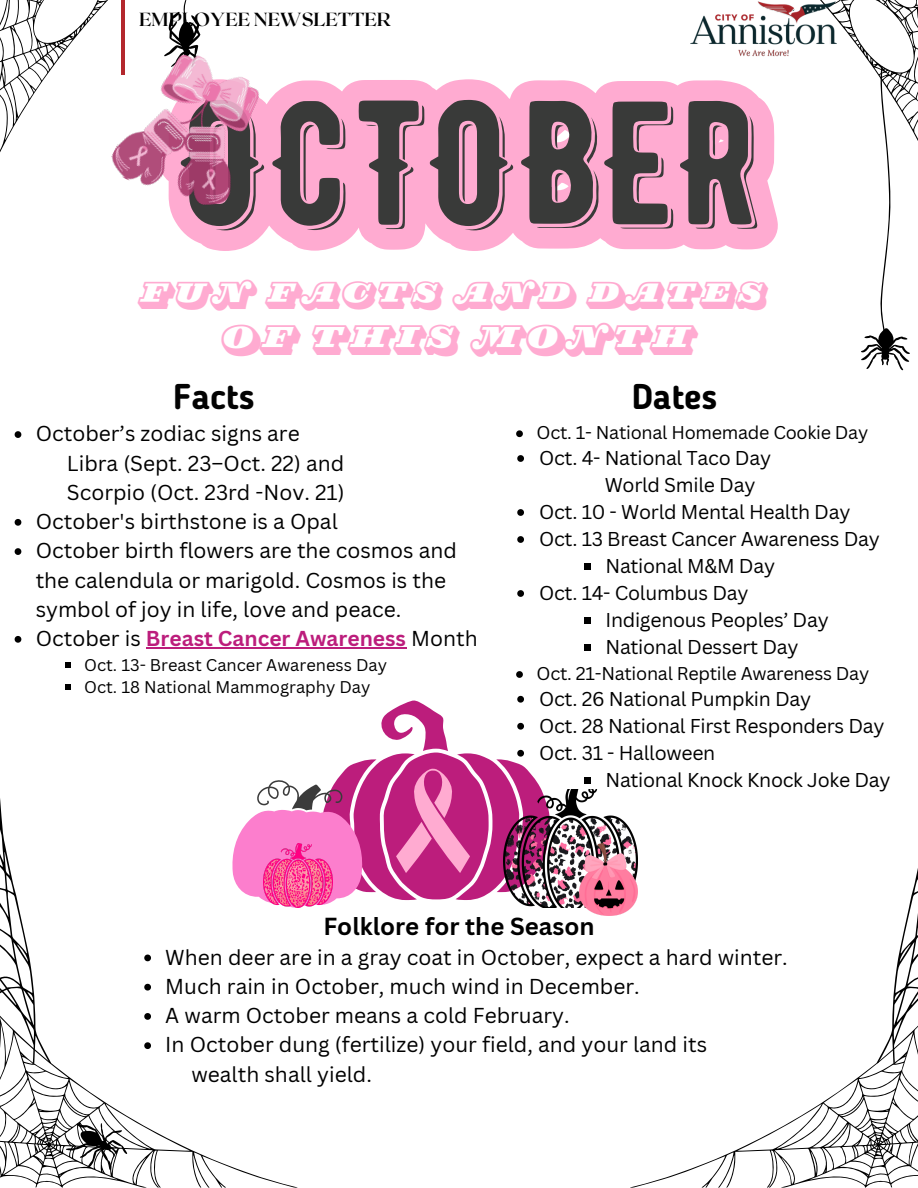
<style>
.page{position:relative;width:918px;height:1188px;background:#fff}
.page>*{position:absolute;margin:0;border:0;box-sizing:border-box;transform-origin:0 0}
.t1{font:39.75px "Magnifico Daytime ITC Std";color:#ffabd1}
.t2{font:36.3px "Magnifico Daytime ITC Std";color:#ffabd1}
.t3{font:700 35.55px "Blogger Sans";color:#030303}
.t4{font:700 35.55px "Blogger Sans";color:#000}
.t5{font:700 24px "Canva Sans";color:#000}
.t6{font:21px/29.2px "Canva Sans";color:#000}
.t7{font:700 21px "Canva Sans";color:#bc1d7c}
.t8{font:19.5px "Canva Sans";letter-spacing:-.015em;color:#000}
.t9{font:700 18.9px "Roxborough CF";color:#000}
.t10{font:18px "Canva Sans";letter-spacing:-.015em;color:#000}
.t11{font:16.5px "Canva Sans";color:#000}
.s1{font-weight:400;color:#000}
</style>
<div class="page">
<svg style="left:0;top:0;width:125px;height:152px"></svg>
<svg style="left:855px;top:0;width:63px;height:66px"></svg>
<svg style="left:168px;top:0;width:33px;height:41px"></svg>
<svg style="left:861px;top:66px;width:57px;height:305px"></svg>
<img style="left:690px;top:0;width:165px;height:57px">
<svg style="left:0;top:1063px;width:298px;height:125px"></svg>
<svg style="left:0;top:798px;width:51px;height:266px"></svg>
<svg style="left:893px;top:868px;width:25px;height:127px"></svg>
<svg style="left:630px;top:995px;width:288px;height:193px"></svg>
<svg style="left:66px;top:1123px;width:61px;height:47px"></svg>
<svg style="left:516px;top:430px;width:7px;height:7px"></svg>
<svg style="left:517px;top:455px;width:7px;height:7px"></svg>
<svg style="left:517px;top:509px;width:7px;height:7px"></svg>
<svg style="left:517px;top:536px;width:7px;height:7px"></svg>
<div style="left:584px;top:563px;width:6px;height:7px;background:#000"></div>
<svg style="left:517px;top:590px;width:7px;height:7px"></svg>
<div style="left:584px;top:617px;width:6px;height:7px;background:#000"></div>
<div style="left:584px;top:644px;width:6px;height:7px;background:#000"></div>
<svg style="left:516px;top:671px;width:7px;height:7px"></svg>
<svg style="left:517px;top:696px;width:7px;height:4px"></svg>
<div style="left:584px;top:777px;width:6px;height:7px;background:#000"></div>
<svg style="left:15px;top:431px;width:6px;height:7px"></svg>
<svg style="left:15px;top:519px;width:6px;height:7px"></svg>
<svg style="left:15px;top:548px;width:6px;height:7px"></svg>
<svg style="left:15px;top:636px;width:6px;height:7px"></svg>
<hr style="left:146px;top:647px;width:260px;height:1px;background:#bc1d7c">
<svg style="left:65px;top:662px;width:6px;height:5px"></svg>
<svg style="left:65px;top:684px;width:6px;height:6px"></svg>
<svg style="left:176px;top:79px;width:602px;height:172px;fill:#ffabd1"></svg>
<svg style="left:181px;top:100px;width:576px;height:130px;background:#977081"></svg>
<svg style="left:336px;top:700px;width:206px;height:200px"></svg>
<svg style="left:396px;top:769px;width:74px;height:104px;background:#d5529c"></svg>
<img style="left:504px;top:790px;width:132px;height:118px">
<svg style="left:232px;top:780px;width:132px;height:122px"></svg>
<img style="left:105px;top:41px;width:173px;height:182px">
<img style="left:579px;top:843px;width:59px;height:72px">
<img style="left:263px;top:843px;width:69px;height:65px">
<svg style="left:144px;top:955px;width:7px;height:6px"></svg>
<svg style="left:144px;top:984px;width:7px;height:7px"></svg>
<svg style="left:144px;top:1013px;width:7px;height:7px"></svg>
<svg style="left:144px;top:1042px;width:7px;height:7px"></svg>
<p class="t9" style="left:139px;top:7px;width:253px">EMPLOYEE NEWSLETTER</p>
<p class="t2" style="left:139px;top:282px;width:631px">FUN FACTS AND DATES</p>
<p class="t1" style="left:221px;top:325px;width:477px">OF THIS MONTH</p>
<p class="t3" style="left:173px;top:382px;width:83px">Facts</p>
<p class="t4" style="left:632px;top:382px;width:87px">Dates</p>
<p class="t6" style="left:36px;top:419px;width:266px">October’s zodiac signs are</p>
<p class="t6" style="left:67px;top:448px;width:279px">Libra (Sept. 23–Oct. 22) and</p>
<p class="t6" style="left:67px;top:477px;width:279px">Scorpio (Oct. 23rd -Nov. 21)</p>
<p class="t6" style="left:36px;top:506px;width:304px">October's birthstone is a Opal</p>
<p class="t6" style="left:36px;top:536px;width:423px">October birth flowers are the cosmos and the calendula or marigold. Cosmos is the symbol of joy in life, love and peace.</p>
<p class="t7" style="left:36px;top:624px;width:444px"><span class="s1">October is</span> Breast Cancer Awareness <span class="s1">Month</span></p>
<p class="t11" style="left:84px;top:653px;width:304px">Oct. 13- Breast Cancer Awareness Day</p>
<p class="t11" style="left:84px;top:676px;width:288px">Oct. 18 National Mammography Day</p>
<p class="t10" style="left:537px;top:420px;width:333px">Oct. 1- National Homemade Cookie Day</p>
<h4 class="t8" style="left:539px;top:444px;width:233px">Oct. 4- National Taco Day</h4>
<p class="t8" style="left:605px;top:471px;width:152px">World Smile Day</p>
<p class="t8" style="left:539px;top:498px;width:313px">Oct. 10 - World Mental Health Day</p>
<h1 class="t8" style="left:539px;top:525px;width:342px">Oct. 13 Breast Cancer Awareness Day</h1>
<h1 class="t8" style="left:605px;top:552px;width:171px">National M&amp;M Day</h1>
<h2 class="t8" style="left:539px;top:579px;width:211px">Oct. 14- Columbus Day</h2>
<h2 class="t8" style="left:605px;top:606px;width:225px">Indigenous Peoples’ Day</h2>
<p class="t8" style="left:605px;top:633px;width:195px">National Dessert Day</p>
<h5 class="t10" style="left:537px;top:661px;width:334px">Oct. 21-National Reptile Awareness Day</h5>
<p class="t8" style="left:539px;top:685px;width:274px">Oct. 26 National Pumpkin Day</p>
<p class="t8" style="left:539px;top:712px;width:347px">Oct. 28 National First Responders Day</p>
<p class="t8" style="left:539px;top:739px;width:178px">Oct. 31 - Halloween</p>
<p class="t8" style="left:605px;top:766px;width:287px">National Knock Knock Joke Day</p>
<p class="t5" style="left:323px;top:910px;width:273px">Folklore for the Season</p>
<p class="t6" style="left:165px;top:942px;width:624px">When deer are in a gray coat in October, expect a hard winter.</p>
<p class="t6" style="left:165px;top:971px;width:476px">Much rain in October, much wind in December.</p>
<p class="t6" style="left:165px;top:1000px;width:406px">A warm October means a cold February.</p>
<p class="t6" style="left:165px;top:1030px;width:543px">In October dung (fertilize) your field, and your land its</p>
<p class="t6" style="left:191px;top:1059px;width:182px">wealth shall yield.</p>
</div>
